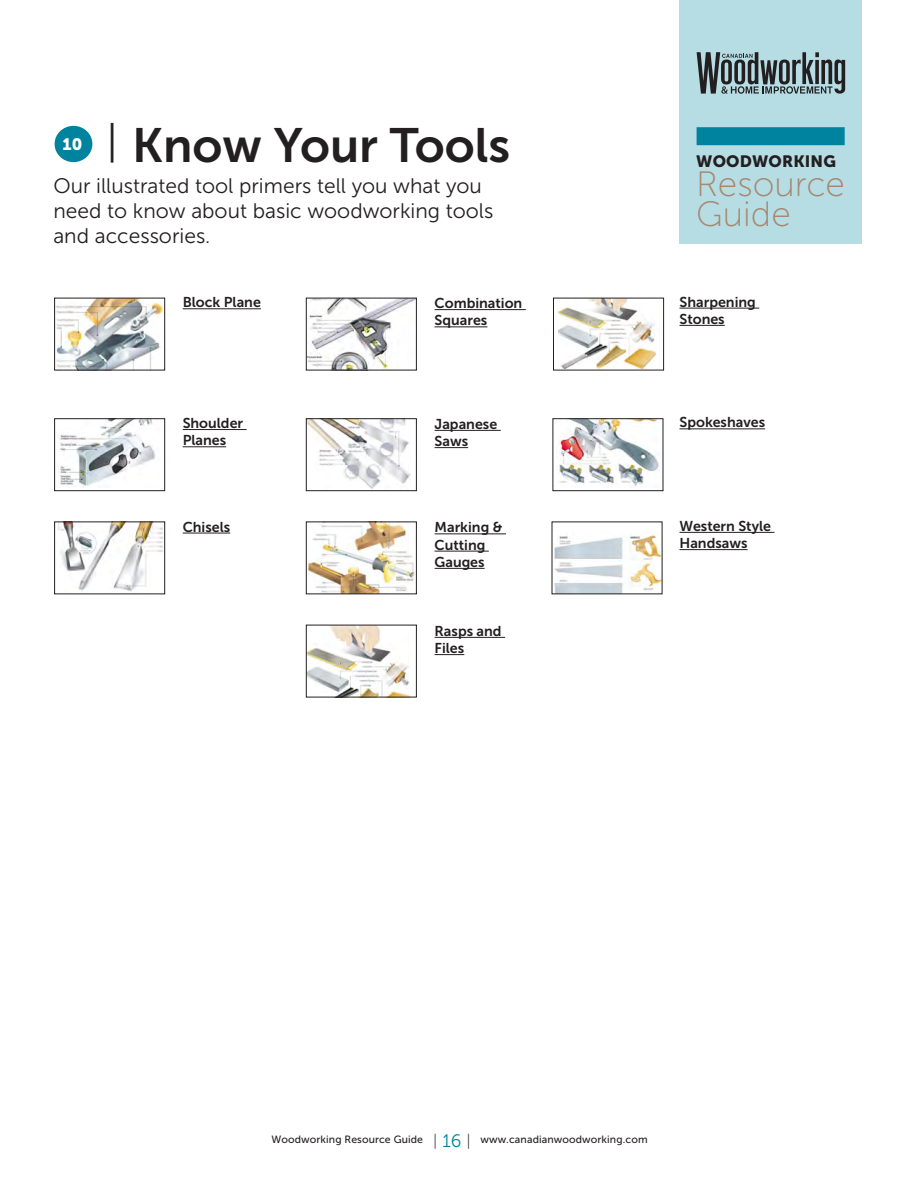
<style>
.page{position:relative;width:918px;height:1188px;background:#fff}
.page>*{position:absolute;margin:0;border:0;box-sizing:border-box;transform-origin:0 0}
.t1{font:48px "Museo Sans 700";color:#231f20}
.t2{font:35.1px/29.4px "Museo Sans 100";color:#a7866c}
.t3{font:21px/25.2px "Museo Sans 300";color:#231f20}
.t4{font:16.5px "Museo Sans 900";color:#fff}
.t5{font:16.35px "Museo Sans 900";letter-spacing:.01em;color:#231f20}
.t6{font:14.25px/17.2px "Museo Sans 700";color:#231f20}
.t7{font:10.5px "Museo Sans 500";letter-spacing:.01em;color:#231f20}
.s1{font-family:"Museo Sans 300";font-size:42px}
.s2{font-family:"Minion Pro";font-size:15px}
.s3{font-family:"Museo Sans 300";font-size:18px;color:#00839e}
</style>
<div class="page">
<div style="left:680px;top:0;width:182px;height:244px;background:#b6dce4"></div>
<svg style="left:697px;top:52px;width:148px;height:42px"></svg>
<div style="left:697px;top:127px;width:148px;height:18px;background:#00839e"></div>
<div style="left:55px;top:126px;width:37px;height:36px;background:#00839e;border-radius:50%"></div>
<img style="left:56px;top:300px;width:107px;height:68px">
<div style="left:54px;top:298px;width:111px;height:72px;border:1px solid #231f20"></div>
<img style="left:308px;top:300px;width:107px;height:68px">
<div style="left:306px;top:298px;width:111px;height:72px;border:1px solid #231f20"></div>
<img style="left:57px;top:420px;width:98px;height:68px">
<div style="left:54px;top:418px;width:111px;height:73px;border:1px solid #231f20"></div>
<img style="left:308px;top:420px;width:102px;height:69px">
<div style="left:306px;top:418px;width:111px;height:73px;border:1px solid #231f20"></div>
<img style="left:559px;top:420px;width:100px;height:66px">
<div style="left:553px;top:418px;width:110px;height:73px;border:1px solid #231f20"></div>
<img style="left:58px;top:524px;width:105px;height:68px">
<div style="left:54px;top:522px;width:111px;height:72px;border:1px solid #231f20"></div>
<img style="left:308px;top:524px;width:107px;height:68px">
<div style="left:306px;top:522px;width:111px;height:72px;border:1px solid #231f20"></div>
<img style="left:554px;top:533px;width:106px;height:59px">
<img style="left:308px;top:627px;width:102px;height:68px">
<div style="left:306px;top:625px;width:111px;height:72px;border:1px solid #231f20"></div>
<img style="left:558px;top:300px;width:98px;height:68px">
<div style="left:553px;top:298px;width:111px;height:72px;border:1px solid #231f20"></div>
<hr style="left:183px;top:308px;width:78px;height:1px;background:#231f20">
<hr style="left:183px;top:429px;width:64px;height:1px;background:#231f20">
<hr style="left:183px;top:446px;width:43px;height:1px;background:#231f20">
<hr style="left:183px;top:533px;width:47px;height:1px;background:#231f20">
<hr style="left:435px;top:309px;width:91px;height:1px;background:#231f20">
<hr style="left:435px;top:327px;width:52px;height:1px;background:#231f20">
<hr style="left:435px;top:430px;width:66px;height:1px;background:#231f20">
<hr style="left:435px;top:447px;width:33px;height:1px;background:#231f20">
<hr style="left:435px;top:534px;width:71px;height:1px;background:#231f20">
<hr style="left:435px;top:551px;width:54px;height:1px;background:#231f20">
<hr style="left:435px;top:568px;width:50px;height:1px;background:#231f20">
<hr style="left:435px;top:637px;width:70px;height:1px;background:#231f20">
<svg style="left:435px;top:654px;width:29px;height:1px"></svg>
<hr style="left:680px;top:308px;width:79px;height:1px;background:#231f20">
<hr style="left:680px;top:325px;width:45px;height:1px;background:#231f20">
<hr style="left:680px;top:429px;width:85px;height:1px;background:#231f20">
<hr style="left:680px;top:532px;width:95px;height:1px;background:#231f20">
<hr style="left:680px;top:549px;width:68px;height:1px;background:#231f20">
<p class="t4" style="left:63px;top:135px;width:21px">10</p>
<h1 class="t1" style="left:106px;top:119px;width:405px"><span class="s1">|</span> Know Your Tools</h1>
<h3 class="t3" style="left:53px;top:173px;width:442px">Our illustrated tool primers tell you what you need to know about basic woodworking tools and accessories.</h3>
<p class="t6" style="left:183px;top:294px;width:80px">Block Plane</p>
<p class="t6" style="left:435px;top:295px;width:89px">Combination<br>Squares</p>
<p class="t6" style="left:183px;top:415px;width:62px">Shoulder<br>Planes</p>
<p class="t6" style="left:435px;top:415px;width:64px">Japanese<br>Saws</p>
<p class="t6" style="left:183px;top:518px;width:49px">Chisels</p>
<p class="t6" style="left:435px;top:519px;width:69px">Marking &amp;<br>Cutting<br>Gauges</p>
<p class="t6" style="left:435px;top:622px;width:69px">Rasps and<br>Files</p>
<p class="t5" style="left:696px;top:152px;width:141px">WOODWORKING</p>
<h2 class="t2" style="left:696px;top:170px;width:150px">Resource<br>Guide</h2>
<p class="t6" style="left:680px;top:293px;width:78px">Sharpening<br>Stones</p>
<p class="t6" style="left:680px;top:414px;width:87px">Spokeshaves</p>
<p class="t6" style="left:680px;top:517px;width:93px">Western Style<br>Handsaws</p>
<p class="t7" style="left:272px;top:1134px;width:377px">Woodworking Resource Guide <span class="s2">|</span> <span class="s3">16</span> <span class="s2">|</span> www.canadianwoodworking.com</p>
</div>
